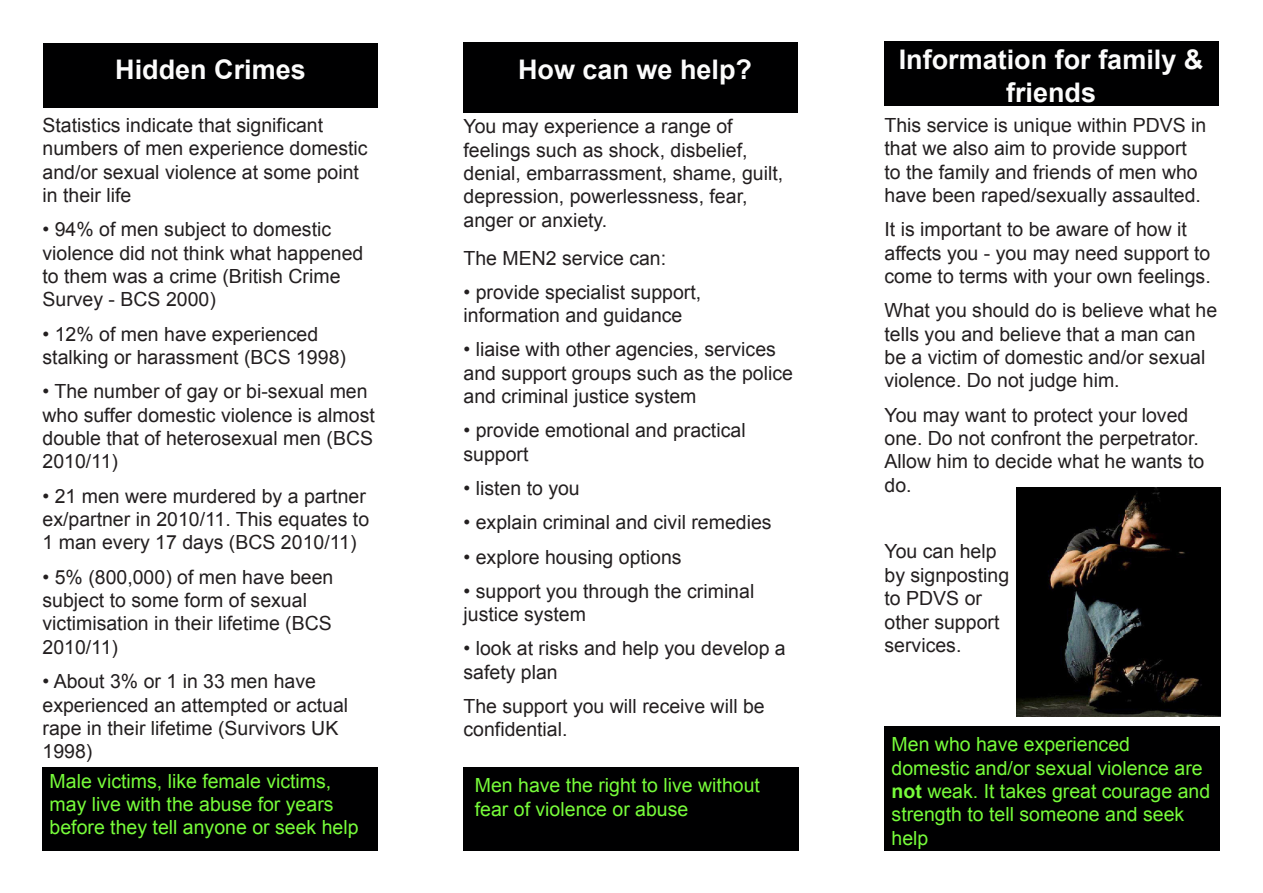
<style>
.page{position:relative;width:1263px;height:893px;background:#fff}
.page>*{position:absolute;margin:0;border:0;box-sizing:border-box;transform-origin:0 0}
.t1{font:700 27px/32.4px "Arial";color:#fcfcfc;text-align:center}
.t2{font:19.5px/23.4px "Arial";color:#231f20}
.t3{font:19.5px/23.4px "Arial";color:#77fc3a}
.s1{font-weight:700}
</style>
<div class="page">
<div style="left:884px;top:41px;width:335px;height:65px;background:#000001"></div>
<div style="left:463px;top:43px;width:335px;height:70px;background:#000001"></div>
<div style="left:43px;top:43px;width:335px;height:65px;background:#000001"></div>
<div style="left:43px;top:767px;width:335px;height:83px;background:#000001"></div>
<div style="left:884px;top:726px;width:336px;height:124px;background:#000001"></div>
<img style="left:1016px;top:488px;width:204px;height:228px">
<div style="left:463px;top:767px;width:336px;height:83px;background:#000001"></div>
<p class="t1" style="left:115px;top:54px;width:192px">Hidden Crimes</p>
<p class="t1" style="left:518px;top:54px;width:236px">How can we help?</p>
<p class="t1" style="left:899px;top:44px;width:306px">Information for family &amp; friends</p>
<p class="t2" style="left:43px;top:113px;width:327px">Statistics indicate that significant numbers of men experience domestic</p>
<p class="t2" style="left:43px;top:160px;width:318px">and/or sexual violence at some point in their life</p>
<p class="t2" style="left:43px;top:218px;width:322px">• 94% of men subject to domestic violence did not think what happened to them was a crime (British Crime<br>Survey - BCS 2000)</p>
<p class="t2" style="left:43px;top:322px;width:305px">• 12% of men have experienced stalking or harassment (BCS 1998)</p>
<p class="t2" style="left:43px;top:380px;width:334px">• The number of gay or bi-sexual men who suffer domestic violence is almost double that of heterosexual men (BCS<br>2010/11)</p>
<p class="t2" style="left:43px;top:484px;width:328px">• 21 men were murdered by a partner ex/partner in 2010/11. This equates to<br>1 man every 17 days (BCS 2010/11)</p>
<p class="t2" style="left:43px;top:565px;width:292px">• 5% (800,000) of men have been subject to some form of sexual victimisation in their lifetime (BCS<br>2010/11)</p>
<p class="t2" style="left:43px;top:670px;width:307px">• About 3% or 1 in 33 men have experienced an attempted or actual rape in their lifetime (Survivors UK<br>1998)</p>
<p class="t2" style="left:463px;top:115px;width:321px">You may experience a range of feelings such as shock, disbelief, denial, embarrassment, shame, guilt, depression, powerlessness, fear, anger or anxiety.</p>
<p class="t2" style="left:463px;top:246px;width:204px">The MEN2 service can:</p>
<p class="t2" style="left:463px;top:281px;width:239px">• provide specialist support, information and guidance</p>
<p class="t2" style="left:463px;top:338px;width:331px">• liaise with other agencies, services and support groups such as the police and criminal justice system</p>
<p class="t2" style="left:463px;top:419px;width:284px">• provide emotional and practical support</p>
<p class="t2" style="left:463px;top:477px;width:118px">• listen to you</p>
<p class="t2" style="left:463px;top:511px;width:310px">• explain criminal and civil remedies</p>
<p class="t2" style="left:463px;top:545px;width:220px">• explore housing options</p>
<p class="t2" style="left:463px;top:579px;width:292px">• support you through the criminal justice system</p>
<p class="t2" style="left:463px;top:637px;width:324px">• look at risks and help you develop a safety plan</p>
<p class="t2" style="left:463px;top:695px;width:303px">The support you will receive will be confidential.</p>
<p class="t3" style="left:50px;top:769px;width:310px">Male victims, like female victims, may live with the abuse for years before they tell anyone or seek help</p>
<p class="t3" style="left:475px;top:774px;width:287px">Men have the right to live without fear of violence or abuse</p>
<p class="t2" style="left:884px;top:113px;width:323px">This service is unique within PDVS in that we also aim to provide support to the family and friends of men who have been raped/sexually assaulted.</p>
<p class="t2" style="left:884px;top:218px;width:328px">It is important to be aware of how it affects you - you may need support to come to terms with your own feelings.</p>
<p class="t2" style="left:884px;top:299px;width:334px">What you should do is believe what he tells you and believe that a man can be a victim of domestic and/or sexual violence. Do not judge him.</p>
<p class="t2" style="left:884px;top:403px;width:321px">You may want to protect your loved one. Do not confront the perpetrator.<br>Allow him to decide what he wants to do.</p>
<p class="t2" style="left:884px;top:540px;width:114px">You can help</p>
<p class="t2" style="left:884px;top:563px;width:126px">by signposting</p>
<p class="t2" style="left:884px;top:587px;width:99px">to PDVS or</p>
<p class="t2" style="left:884px;top:610px;width:116px">other support</p>
<p class="t2" style="left:884px;top:634px;width:78px">services.</p>
<p class="t3" style="left:891px;top:733px;width:320px">Men who have experienced domestic and/or sexual violence are <span class="s1">not</span> weak. It takes great courage and strength to tell someone and seek help</p>
</div>
